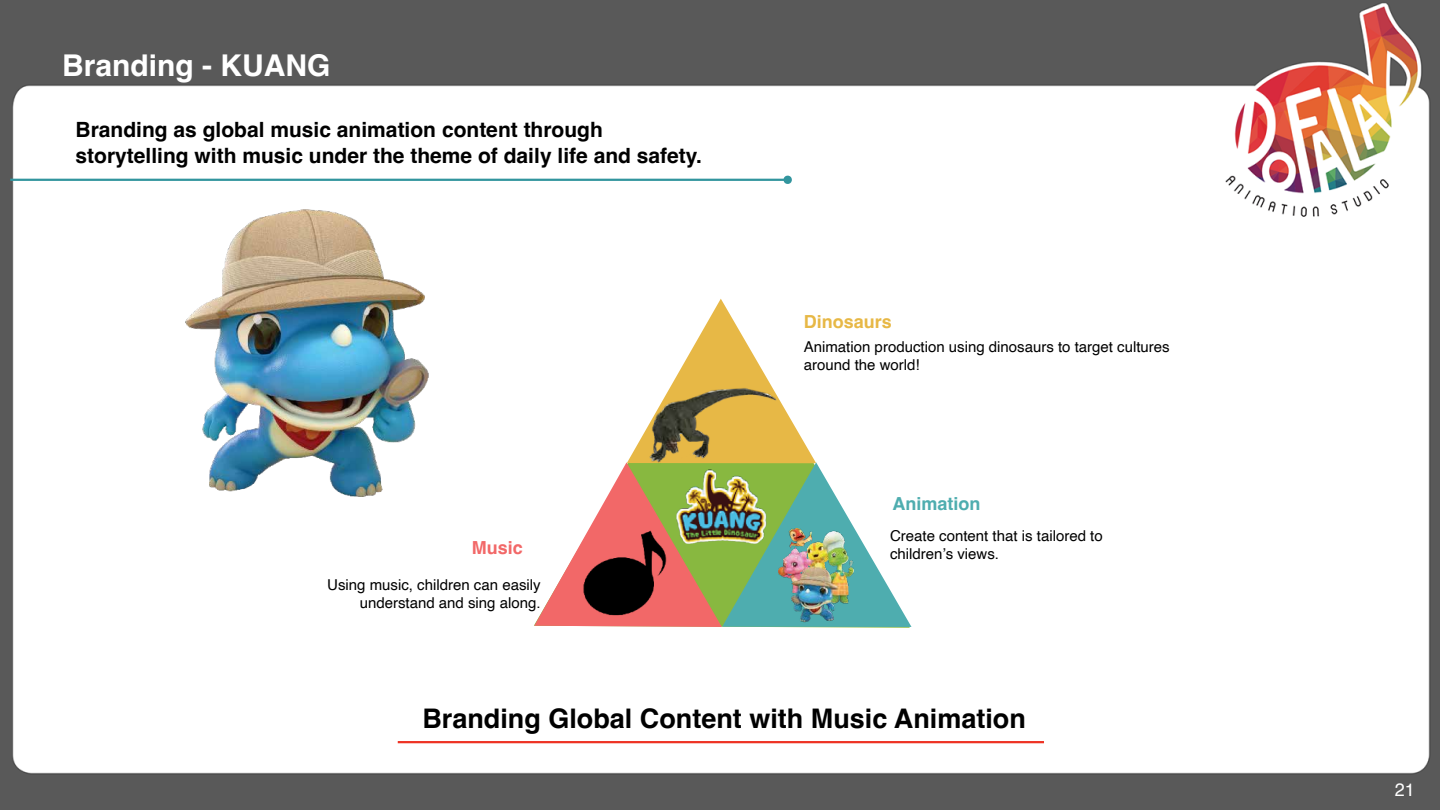
<style>
.page{position:relative;width:1440px;height:810px;background:#fff}
.page>*{position:absolute;margin:0;border:0;box-sizing:border-box;transform-origin:0 0}
.t1{font:700 30px "Helvetica";color:#fff}
.t2{font:700 27px "Helvetica";color:#000}
.t3{font:700 21px/25.5px "Helvetica";color:#000}
.t4{font:700 18px "Helvetica";color:#e7b846}
.t5{font:700 18px "Helvetica";color:#4eadaf}
.t6{font:700 18px "Helvetica";color:#f26868}
.t7{font:18px "Helvetica";color:#fff}
.t8{font:15px/18px "Helvetica";color:#000}
</style>
<div class="page">
<img style="left:0;top:0;width:1440px;height:810px">
<hr style="left:10px;top:179px;width:777px;height:2px;background:#32959e">
<svg style="left:783px;top:175px;width:9px;height:9px"></svg>
<svg style="left:534px;top:299px;width:378px;height:328px"></svg>
<img style="left:675px;top:469px;width:95px;height:76px">
<img style="left:572px;top:528px;width:99px;height:92px">
<img style="left:765px;top:529px;width:88px;height:96px">
<img style="left:649px;top:385px;width:132px;height:83px">
<hr style="left:398px;top:741px;width:646px;height:2px;background:#ee3324">
<img style="left:183px;top:205px;width:248px;height:297px">
<h1 class="t1" style="left:62px;top:47px;width:270px">Branding - KUANG</h1>
<h3 class="t3" style="left:76px;top:119px;width:628px">Branding as global music animation content through storytelling with music under the theme of daily life and safety.</h3>
<p class="t6" style="left:472px;top:537px;width:53px">Music</p>
<p class="t8" style="left:327px;top:576px;width:215px;text-align:right">Using music, children can easily understand and sing along.</p>
<p class="t4" style="left:804px;top:311px;width:90px">Dinosaurs</p>
<p class="t8" style="left:804px;top:338px;width:367px">Animation production using dinosaurs to target cultures around the world!</p>
<p class="t5" style="left:892px;top:492px;width:90px">Animation</p>
<p class="t8" style="left:890px;top:527px;width:214px">Create content that is tailored to children’s views.</p>
<h2 class="t2" style="left:422px;top:702px;width:605px">Branding Global Content with Music Animation</h2>
<p class="t7" style="left:1395px;top:776px;width:22px">21</p>
</div>
